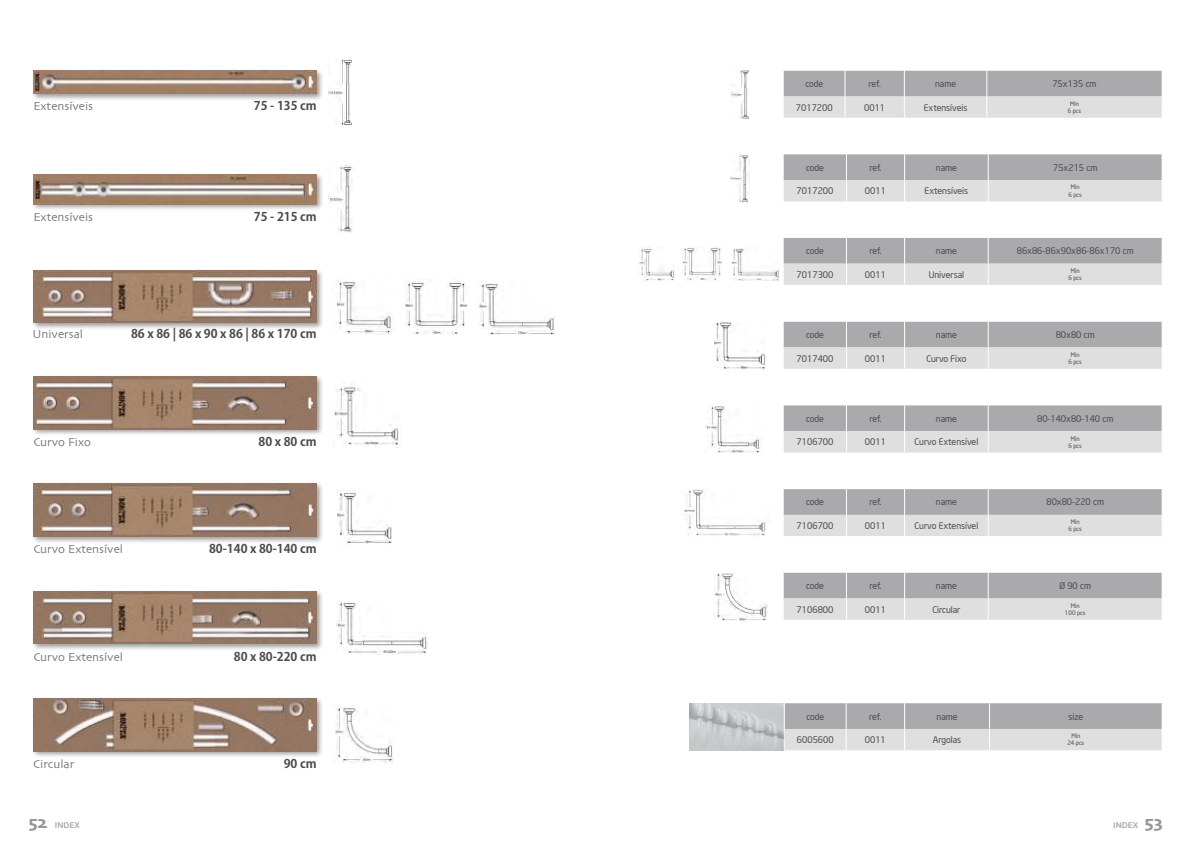
<style>
.page{position:relative;width:1191px;height:842px;background:#fff}
.page>*{position:absolute;margin:0;border:0;box-sizing:border-box;transform-origin:0 0}
.t1{font:18px "Skia";color:#969698}
.t2{font:12px "Skia";color:#737274}
.t3{font:700 12px "Adobe Gothic Std";color:#4e4b4c}
.t4{font:9px "Neo Sans Intel";color:#4e4b4c}
.t5{font:8px "Arial Rounded MT Bold";color:#aaaaac}
.t6{font:6px/7.2px "Neo Sans Intel";color:#4e4b4c;text-align:center}
</style>
<div class="page">
<img style="left:334px;top:705px;width:59px;height:58px">
<div style="left:31px;top:696px;width:292px;height:62px;background:#241f1f;opacity:.45"></div>
<img style="left:33px;top:699px;width:283px;height:52px">
<img style="left:333px;top:386px;width:66px;height:60px">
<div style="left:31px;top:375px;width:292px;height:61px;background:#241f1f;opacity:.45"></div>
<img style="left:33px;top:377px;width:283px;height:52px">
<img style="left:336px;top:280px;width:55px;height:54px">
<img style="left:479px;top:281px;width:76px;height:53px">
<img style="left:404px;top:281px;width:64px;height:53px">
<div style="left:31px;top:268px;width:292px;height:62px;background:#241f1f;opacity:.45"></div>
<img style="left:33px;top:270px;width:283px;height:53px">
<img style="left:328px;top:165px;width:25px;height:67px">
<div style="left:31px;top:172px;width:292px;height:39px;background:#241f1f;opacity:.45"></div>
<img style="left:33px;top:174px;width:283px;height:30px">
<img style="left:328px;top:59px;width:24px;height:65px">
<div style="left:31px;top:68px;width:292px;height:33px;background:#241f1f;opacity:.45"></div>
<img style="left:33px;top:71px;width:283px;height:23px">
<img style="left:731px;top:70px;width:17px;height:48px">
<svg style="left:783px;top:71px;width:379px;height:47px;background:#c3c3c4"></svg>
<img style="left:731px;top:154px;width:18px;height:48px">
<svg style="left:783px;top:154px;width:379px;height:47px;background:#c3c3c4"></svg>
<svg style="left:783px;top:238px;width:379px;height:47px;background:#c3c3c4"></svg>
<img style="left:731px;top:248px;width:48px;height:32px">
<img style="left:639px;top:246px;width:35px;height:35px">
<img style="left:682px;top:247px;width:40px;height:34px">
<img style="left:706px;top:406px;width:54px;height:47px">
<svg style="left:783px;top:405px;width:379px;height:47px;background:#c3c3c4"></svg>
<img style="left:715px;top:322px;width:50px;height:47px">
<svg style="left:783px;top:322px;width:379px;height:47px;background:#c3c3c4"></svg>
<img style="left:681px;top:489px;width:86px;height:47px">
<svg style="left:783px;top:489px;width:379px;height:47px;background:#c3c2c3"></svg>
<img style="left:714px;top:573px;width:53px;height:47px">
<svg style="left:783px;top:573px;width:379px;height:47px;background:#c3c3c4"></svg>
<img style="left:336px;top:601px;width:92px;height:53px">
<div style="left:31px;top:589px;width:292px;height:62px;background:#241f1f;opacity:.45"></div>
<img style="left:33px;top:591px;width:283px;height:53px">
<div style="left:31px;top:482px;width:293px;height:61px;background:#241f1f;opacity:.45"></div>
<img style="left:33px;top:484px;width:283px;height:52px">
<img style="left:337px;top:491px;width:54px;height:53px">
<svg style="left:784px;top:703px;width:378px;height:47px;background:#c3c2c3"></svg>
<img style="left:689px;top:703px;width:94px;height:47px">
<h2 class="t2" style="left:33px;top:99px;width:61px">Extensíveis</h2>
<h2 class="t3" style="left:254px;top:99px;width:64px">75 - 135 cm</h2>
<h2 class="t2" style="left:33px;top:210px;width:61px">Extensíveis</h2>
<h2 class="t3" style="left:254px;top:209px;width:64px">75 - 215 cm</h2>
<h2 class="t2" style="left:32px;top:327px;width:52px">Universal</h2>
<h2 class="t2" style="left:33px;top:435px;width:59px">Curvo Fixo</h2>
<h2 class="t3" style="left:131px;top:326px;width:187px">86 x 86 | 86 x 90 x 86 | 86 x 170 cm</h2>
<h2 class="t3" style="left:258px;top:434px;width:60px">80 x 80 cm</h2>
<h2 class="t2" style="left:33px;top:542px;width:91px">Curvo Extensível</h2>
<h2 class="t3" style="left:209px;top:541px;width:109px">80-140 x 80-140 cm</h2>
<h2 class="t2" style="left:33px;top:650px;width:91px">Curvo Extensível</h2>
<h2 class="t3" style="left:234px;top:649px;width:84px">80 x 80-220 cm</h2>
<h2 class="t2" style="left:33px;top:757px;width:43px">Circular</h2>
<h2 class="t3" style="left:284px;top:756px;width:34px">90 cm</h2>
<p class="t4" style="left:805px;top:78px;width:19px">code</p>
<p class="t4" style="left:868px;top:78px;width:14px">ref.</p>
<p class="t4" style="left:935px;top:78px;width:22px">name</p>
<p class="t4" style="left:1052px;top:78px;width:46px">75x135 cm</p>
<p class="t4" style="left:796px;top:102px;width:38px">7017200</p>
<p class="t4" style="left:864px;top:102px;width:23px">0011</p>
<p class="t4" style="left:923px;top:102px;width:45px">Extensíveis</p>
<p class="t6" style="left:1067px;top:100px;width:15px">Min<br>6 pcs</p>
<p class="t4" style="left:806px;top:162px;width:19px">code</p>
<p class="t4" style="left:869px;top:162px;width:14px">ref.</p>
<p class="t4" style="left:936px;top:162px;width:22px">name</p>
<p class="t4" style="left:1053px;top:162px;width:46px">75x215 cm</p>
<p class="t4" style="left:796px;top:185px;width:38px">7017200</p>
<p class="t4" style="left:865px;top:185px;width:23px">0011</p>
<p class="t4" style="left:924px;top:185px;width:45px">Extensíveis</p>
<p class="t6" style="left:1068px;top:184px;width:15px">Min<br>6 pcs</p>
<p class="t4" style="left:806px;top:245px;width:19px">code</p>
<p class="t4" style="left:869px;top:245px;width:14px">ref.</p>
<p class="t4" style="left:936px;top:245px;width:22px">name</p>
<p class="t4" style="left:1016px;top:245px;width:118px">86x86-86x90x86-86x170 cm</p>
<p class="t4" style="left:796px;top:269px;width:38px">7017300</p>
<p class="t4" style="left:865px;top:269px;width:23px">0011</p>
<p class="t4" style="left:928px;top:269px;width:37px">Universal</p>
<p class="t6" style="left:1068px;top:267px;width:15px">Min<br>6 pcs</p>
<p class="t4" style="left:806px;top:329px;width:19px">code</p>
<p class="t4" style="left:869px;top:329px;width:14px">ref.</p>
<p class="t4" style="left:936px;top:329px;width:22px">name</p>
<p class="t4" style="left:1055px;top:329px;width:40px">80x80 cm</p>
<p class="t4" style="left:796px;top:353px;width:38px">7017400</p>
<p class="t4" style="left:865px;top:353px;width:23px">0011</p>
<p class="t4" style="left:926px;top:353px;width:42px">Curvo Fixo</p>
<p class="t6" style="left:1068px;top:351px;width:15px">Min<br>6 pcs</p>
<p class="t4" style="left:806px;top:413px;width:19px">code</p>
<p class="t4" style="left:869px;top:413px;width:14px">ref.</p>
<p class="t4" style="left:936px;top:413px;width:22px">name</p>
<p class="t4" style="left:1037px;top:413px;width:78px">80-140x80-140 cm</p>
<p class="t4" style="left:796px;top:436px;width:38px">7106700</p>
<p class="t4" style="left:865px;top:436px;width:23px">0011</p>
<p class="t4" style="left:914px;top:436px;width:65px">Curvo Extensível</p>
<p class="t6" style="left:1068px;top:435px;width:15px">Min<br>6 pcs</p>
<p class="t4" style="left:806px;top:497px;width:19px">code</p>
<p class="t4" style="left:869px;top:497px;width:14px">ref.</p>
<p class="t4" style="left:936px;top:497px;width:22px">name</p>
<p class="t4" style="left:1046px;top:497px;width:59px">80x80-220 cm</p>
<p class="t4" style="left:796px;top:520px;width:38px">7106700</p>
<p class="t4" style="left:865px;top:520px;width:23px">0011</p>
<p class="t4" style="left:914px;top:520px;width:65px">Curvo Extensível</p>
<p class="t6" style="left:1068px;top:518px;width:15px">Min<br>6 pcs</p>
<p class="t4" style="left:806px;top:580px;width:19px">code</p>
<p class="t4" style="left:869px;top:580px;width:14px">ref.</p>
<p class="t4" style="left:936px;top:580px;width:22px">name</p>
<p class="t4" style="left:1059px;top:580px;width:33px">Ø 90 cm</p>
<p class="t4" style="left:796px;top:604px;width:38px">7106800</p>
<p class="t4" style="left:865px;top:604px;width:23px">0011</p>
<p class="t4" style="left:932px;top:604px;width:30px">Circular</p>
<p class="t6" style="left:1065px;top:602px;width:22px">Min<br>100 pcs</p>
<p class="t4" style="left:806px;top:711px;width:19px">code</p>
<p class="t4" style="left:869px;top:711px;width:14px">ref.</p>
<p class="t4" style="left:936px;top:711px;width:22px">name</p>
<p class="t4" style="left:1068px;top:711px;width:16px">size</p>
<p class="t4" style="left:797px;top:734px;width:38px">6005600</p>
<p class="t4" style="left:865px;top:734px;width:23px">0011</p>
<p class="t4" style="left:932px;top:734px;width:30px">Argolas</p>
<p class="t6" style="left:1067px;top:732px;width:18px">Min<br>24 pcs</p>
<h1 class="t1" style="left:28px;top:811px;width:20px">52</h1>
<p class="t5" style="left:55px;top:820px;width:26px">INDEX</p>
<p class="t5" style="left:1113px;top:820px;width:26px">INDEX</p>
<h1 class="t1" style="left:1144px;top:811px;width:20px">53</h1>
</div>
